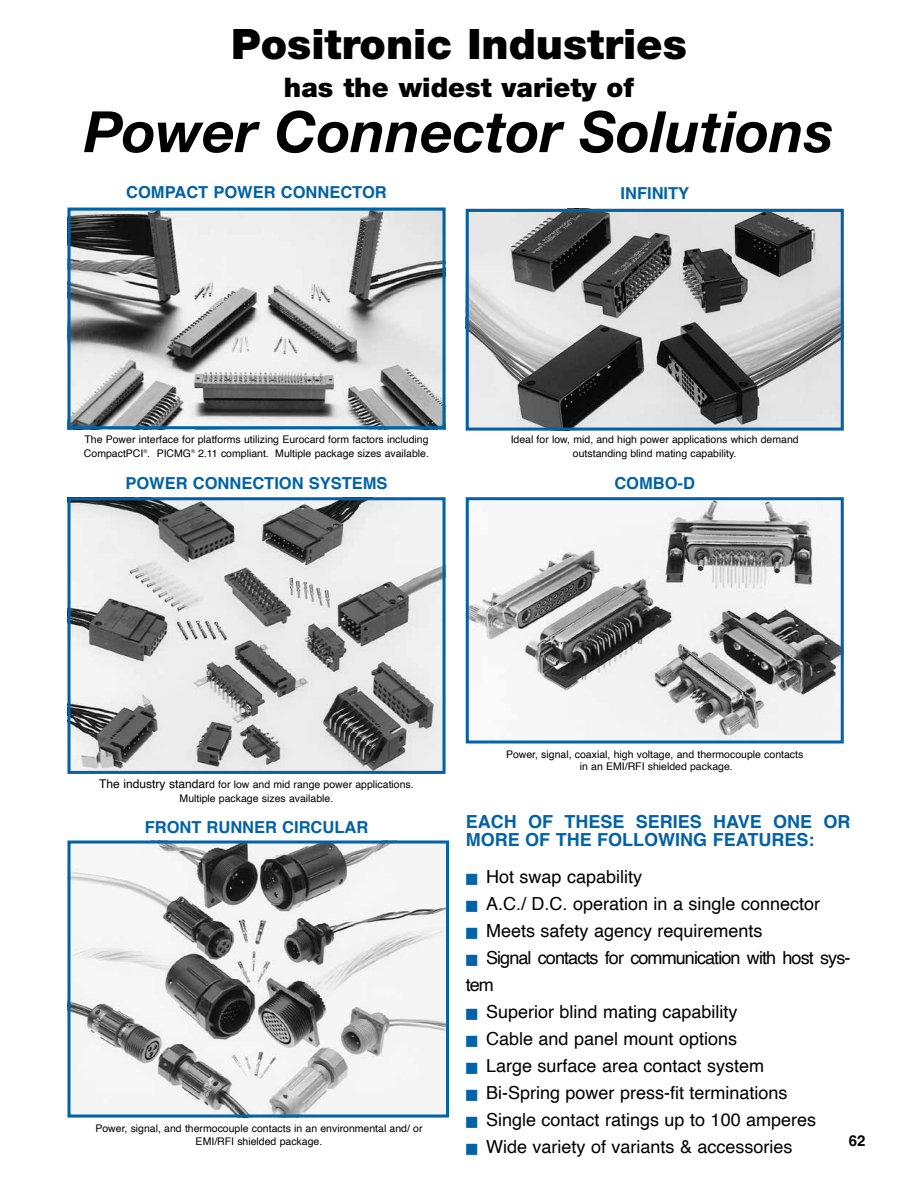
<style>
.page{position:relative;width:918px;height:1188px;background:#fff}
.page>*{position:absolute;margin:0;border:0;box-sizing:border-box;transform-origin:0 0}
.t1{font:italic 700 57px "Helvetica Neue LT Std";color:#000}
.t2{font:900 42px "Helvetica Neue LT Std";color:#000}
.t3{font:900 27px "Helvetica Neue LT Std";color:#000}
.t4{font:18px "Helvetica";color:#000}
.t5{font:700 18px/18px "Helvetica";color:#0062a7}
.t6{font:18px/27px "Helvetica";letter-spacing:-.05em;color:#000}
.t7{font:700 16.5px "Helvetica";color:#0062a7}
.t8{font:700 15px "Helvetica";color:#000}
.t9{font:10.5px/13.5px "Helvetica";color:#000;text-align:center}
.s1{font-size:12px}
.s2{color:#0062a7}
</style>
<div class="page">
<img style="left:72px;top:845px;width:373px;height:269px">
<div style="left:68px;top:841px;width:381px;height:277px;border:3px solid #0062a7"></div>
<img style="left:72px;top:212px;width:370px;height:213px">
<div style="left:68px;top:208px;width:378px;height:221px;border:3px solid #0062a7"></div>
<img style="left:470px;top:501px;width:370px;height:239px">
<div style="left:466px;top:497px;width:378px;height:247px;border:3px solid #0062a7"></div>
<img style="left:72px;top:501px;width:370px;height:269px">
<div style="left:68px;top:497px;width:378px;height:277px;border:3px solid #0062a7"></div>
<img style="left:470px;top:213px;width:370px;height:214px">
<div style="left:466px;top:209px;width:378px;height:222px;border:3px solid #0062a7"></div>
<h2 class="t2" style="left:231px;top:19px;width:457px">Positronic Industries</h2>
<h3 class="t3" style="left:284px;top:71px;width:352px">has the widest variety of</h3>
<h1 class="t1" style="left:84px;top:97px;width:751px">Power Connector Solutions</h1>
<h3 class="t7" style="left:126px;top:183px;width:262px">COMPACT POWER CONNECTOR</h3>
<h3 class="t7" style="left:621px;top:183px;width:70px">INFINITY</h3>
<p class="t9" style="left:84px;top:433px;width:347px;text-align:left">The Power interface for platforms utilizing Eurocard form factors including<br>CompactPCI<sup>®</sup>. PICMG<sup>®</sup> 2.11 compliant. Multiple package sizes available.</p>
<h3 class="t7" style="left:125px;top:474px;width:264px">POWER CONNECTION SYSTEMS</h3>
<p class="t9" style="left:511px;top:433px;width:290px">Ideal for low, mid, and high power applications which demand outstanding blind mating capability.</p>
<h3 class="t7" style="left:614px;top:473px;width:82px">COMBO-D</h3>
<p class="t9" style="left:99px;top:778px;width:316px"><span class="s1">The industry standar</span>d for low and mid range power applications.<br>Multiple package sizes available.</p>
<h3 class="t7" style="left:145px;top:817px;width:225px">FRONT RUNNER CIRCULAR</h3>
<p class="t9" style="left:95px;top:1121px;width:329px">Power, signal, and thermocouple contacts in an environmental and/ or<br>EMI/RFI shielded package.</p>
<p class="t9" style="left:506px;top:748px;width:299px;line-height:12.6px">Power, signal, coaxial, high voltage, and thermocouple contacts in an EMI/RFI shielded package.</p>
<h3 class="t5" style="left:466px;top:815px;width:386px">EACH OF THESE SERIES HAVE ONE OR<br>MORE OF THE FOLLOWING FEATURES:</h3>
<h3 class="t4" style="left:466px;top:863px;width:178px"><span class="s2">■</span> Hot swap capability</h3>
<h3 class="t4" style="left:466px;top:890px;width:356px"><span class="s2">■</span> A.C./ D.C. operation in a single connector</h3>
<h3 class="t4" style="left:466px;top:917px;width:298px"><span class="s2">■</span> Meets safety agency requirements</h3>
<h3 class="t6" style="left:466px;top:945px;width:386px"><span class="s2">■</span> Signal contacts for communication with host sys&shy;tem</h3>
<h3 class="t4" style="left:466px;top:998px;width:273px"><span class="s2">■</span> Superior blind mating capability</h3>
<h3 class="t4" style="left:466px;top:1025px;width:273px"><span class="s2">■</span> Cable and panel mount options</h3>
<h3 class="t4" style="left:466px;top:1052px;width:300px"><span class="s2">■</span> Large surface area contact system</h3>
<h3 class="t4" style="left:466px;top:1079px;width:323px"><span class="s2">■</span> Bi-Spring power press-fit terminations</h3>
<h3 class="t4" style="left:466px;top:1106px;width:352px"><span class="s2">■</span> Single contact ratings up to 100 amperes</h3>
<h3 class="t4" style="left:466px;top:1133px;width:328px"><span class="s2">■</span> Wide variety of variants &amp; accessories</h3>
<h3 class="t8" style="left:849px;top:1132px;width:18px">62</h3>
</div>
